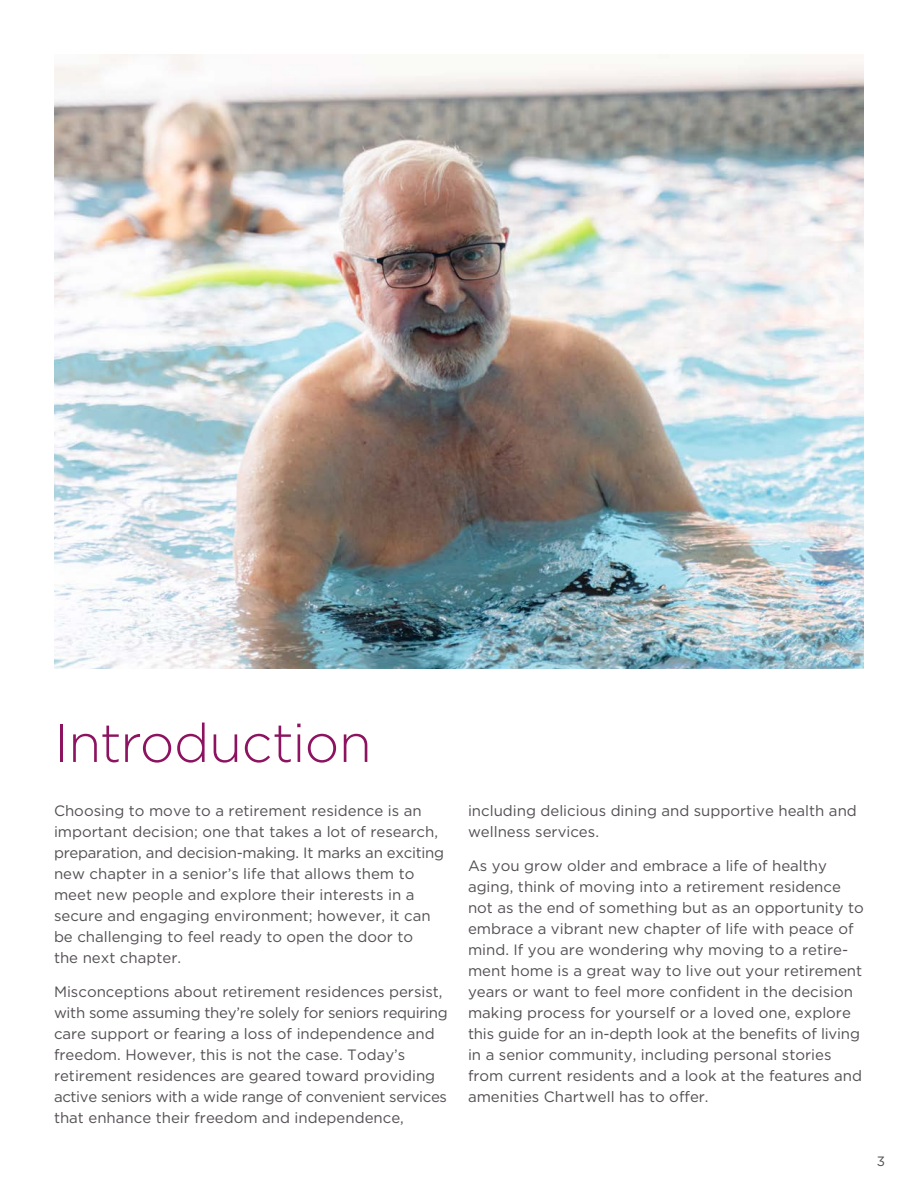
<style>
.page{position:relative;width:918px;height:1188px;background:#fff}
.page>*{position:absolute;margin:0;border:0;box-sizing:border-box;transform-origin:0 0}
.t1{font:300 54px "Gotham HTF";letter-spacing:-.01em;color:#8d1360}
.t2{font:15px/21px "Gotham HTF";color:#534f53}
.t3{font:13.5px "Gotham HTF";color:#4d4d4f}
</style>
<div class="page">
<img style="left:55px;top:55px;width:808px;height:614px">
<h1 class="t1" style="left:54px;top:713px;width:319px">Introduction</h1>
<p class="t2" style="left:54px;top:799px;width:392px">Choosing to move to a retirement residence is an important decision; one that takes a lot of research, preparation, and decision-making. It marks an exciting new chapter in a senior’s life that allows them to meet new people and explore their interests in a secure and engaging environment; however, it can be challenging to feel ready to open the door to<br>the next chapter.</p>
<p class="t2" style="left:54px;top:981px;width:395px">Misconceptions about retirement residences persist, with some assuming they’re solely for seniors requiring care support or fearing a loss of independence and freedom. However, this is not the case. Today’s retirement residences are geared toward providing active seniors with a wide range of convenient services that enhance their freedom and independence,</p>
<p class="t2" style="left:468px;top:799px;width:390px">including delicious dining and supportive health and wellness services.</p>
<p class="t2" style="left:468px;top:855px;width:398px">As you grow older and embrace a life of healthy aging, think of moving into a retirement residence not as the end of something but as an opportunity to embrace a vibrant new chapter of life with peace of mind. If you are wondering why moving to a retire&shy;ment home is a great way to live out your retirement years or want to feel more confident in the decision making process for yourself or a loved one, explore this guide for an in-depth look at the benefits of living in a senior community, including personal stories from current residents and a look at the features and amenities Chartwell has to offer.</p>
<p class="t3" style="left:877px;top:1154px;width:10px">3</p>
</div>
